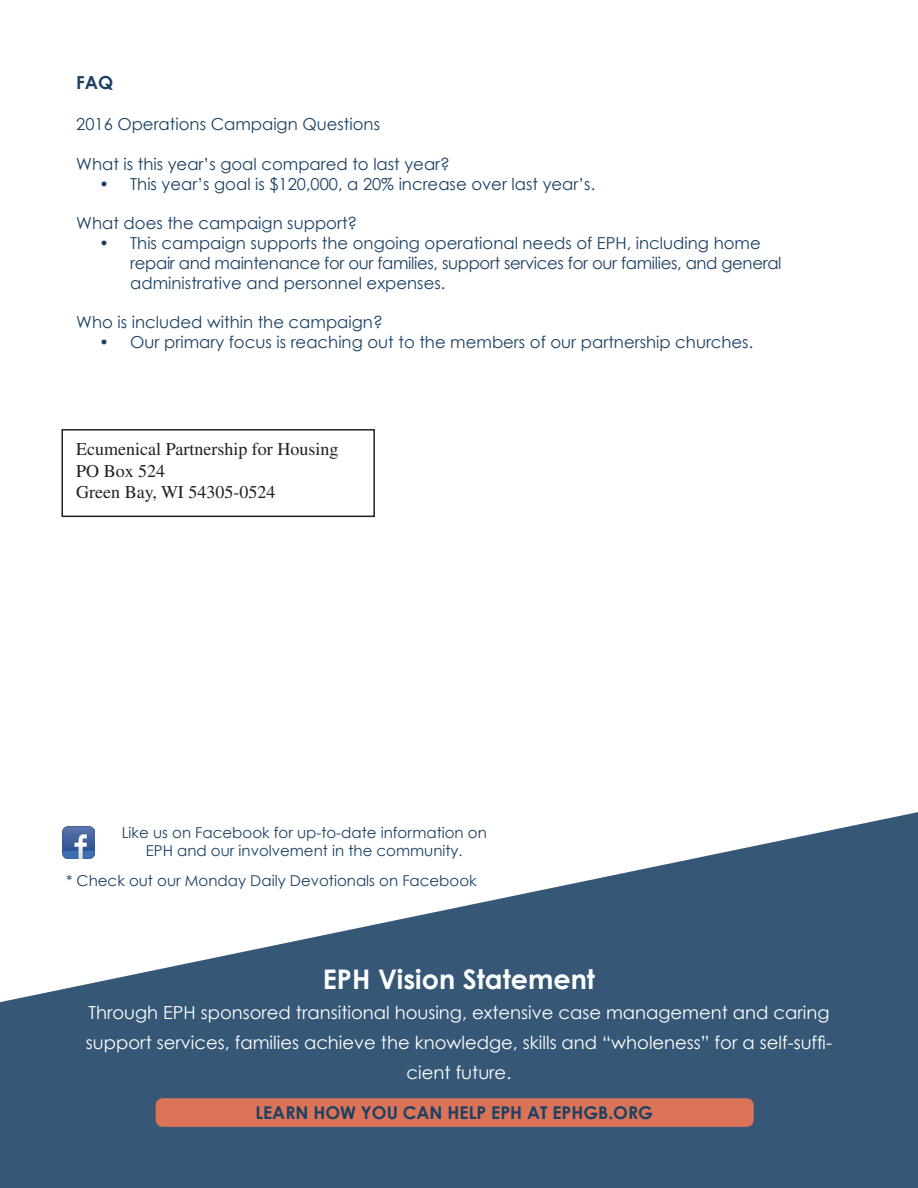
<style>
.page{position:relative;width:918px;height:1188px;background:#fff}
.page>*{position:absolute;margin:0;border:0;box-sizing:border-box;transform-origin:0 0}
.t1{font:700 27px "Century Gothic";color:#fff}
.t2{font:18px/30px "Century Gothic";color:#fff;text-align:center}
.t3{font:18px "Times";color:#231f20}
.t4{font:700 18px "Century Gothic";color:#1b4064}
.t5{font:700 17.55px "Century Gothic";color:#1b4064}
.t6{font:16.5px/19.8px "Century Gothic";color:#1b4064}
.t7{font:15px "Century Gothic";color:#1b4064}
</style>
<div class="page">
<svg style="left:0;top:812px;width:918px;height:376px;fill:#365776"></svg>
<div style="left:62px;top:429px;width:313px;height:88px;border:2px solid #231f20"></div>
<img style="left:62px;top:827px;width:32px;height:32px">
<div style="left:156px;top:1098px;width:598px;height:29px;background:#da7357;border-radius:7px"></div>
<p class="t4" style="left:76px;top:71px;width:39px">FAQ</p>
<p class="t6" style="left:76px;top:114px;width:305px">2016 Operations Campaign Questions</p>
<p class="t6" style="left:76px;top:154px;width:375px">What is this year’s goal compared to last year?</p>
<p class="t6" style="left:99px;top:174px;width:498px">• This year’s goal is $120,000, a 20% increase over last year’s.</p>
<p class="t6" style="left:76px;top:213px;width:283px">What does the campaign support?</p>
<p class="t6" style="left:130px;top:233px;width:653px;text-indent:-31px">• This campaign supports the ongoing operational needs of EPH, including home repair and maintenance for our families, support services for our families, and general administrative and personnel expenses.</p>
<p class="t6" style="left:76px;top:312px;width:308px">Who is included within the campaign?</p>
<p class="t6" style="left:99px;top:332px;width:656px">• Our primary focus is reaching out to the members of our partnership churches.</p>
<p class="t3" style="left:76px;top:439px;width:264px">Ecumenical Partnership for Housing</p>
<p class="t3" style="left:76px;top:461px;width:91px">PO Box 524</p>
<p class="t3" style="left:76px;top:482px;width:201px">Green Bay, WI 54305-0524</p>
<p class="t7" style="left:122px;top:823px;width:367px">Like us on Facebook for up-to-date information on</p>
<p class="t7" style="left:146px;top:841px;width:318px">EPH and our involvement in the community.</p>
<p class="t7" style="left:66px;top:872px;width:412px">* Check out our Monday Daily Devotionals on Facebook</p>
<p class="t1" style="left:323px;top:963px;width:274px">EPH Vision Statement</p>
<p class="t2" style="left:86px;top:998px;width:748px">Through EPH sponsored transitional housing, extensive case management and caring support services, families achieve the knowledge, skills and “wholeness” for a self-suffi&shy;cient future.</p>
<p class="t5" style="left:255px;top:1101px;width:399px">LEARN HOW YOU CAN HELP EPH AT EPHGB.ORG</p>
</div>
